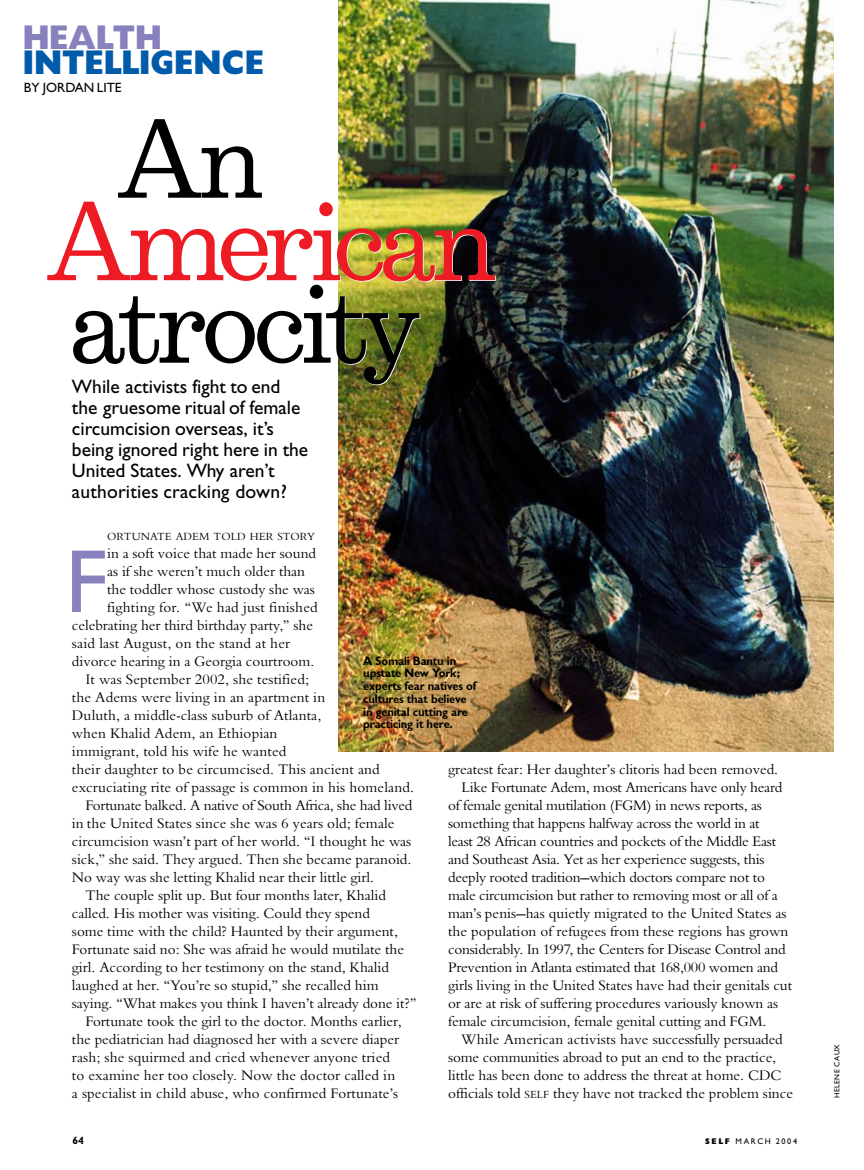
<style>
.page{position:relative;width:864px;height:1170px;background:#fff}
.page>*{position:absolute;margin:0;border:0;box-sizing:border-box;transform-origin:0 0}
.t1{font:102px "Self Belizio";letter-spacing:-.06em;color:#000}
.t2{font:102px "Self Belizio";letter-spacing:-.065em;color:#ed1c24}
.t3{font:90px "Gill Alt One";color:#8781bd}
.t4{font:800 34.5px "Gill Sans";letter-spacing:-.015em;color:#005bab;scale:.9 1}
.t5{font:800 34.5px "Gill Sans";letter-spacing:-.015em;color:#8781bd;scale:.9 1}
.t6{font:19.5px/21px "Gill Alt One";color:#000}
.t7{font:14.25px "Bembo L Rmn";color:#000}
.t8{font:13.5px "Gill Alt One";color:#000}
.t9{font:12.75px/12.8px "Gill Sans Bld";letter-spacing:-.015em;color:#000}
.t10{font:10.65px "Bembo L Rmn";letter-spacing:.005em;color:#000}
.t11{font:700 10.5px "Gill Alt One";color:#000}
.t12{font:8.25px "Gill Alt One";letter-spacing:.2em;color:#000}
.t13{font:7.5px "Gill Alt One";letter-spacing:.075em;color:#000}
.s1{font-size:10.65px}
.s2{font-family:"Gill Sans";font-weight:800}
</style>
<div class="page">
<img style="left:339px;top:0;width:494px;height:752px">
<h3 class="t5" style="left:22px;top:17px;width:157px">HEALTH</h3>
<h3 class="t4" style="left:23px;top:42px;width:266px">INTELLIGENCE</h3>
<p class="t8" style="left:24px;top:80px;width:99px">By Jordan Lite</p>
<h1 class="t1" style="left:117px;top:97px;width:148px">An</h1>
<h1 class="t2" style="left:46px;top:179px;width:452px">American</h1>
<h1 class="t1" style="left:69px;top:262px;width:353px">atrocity</h1>
<h3 class="t6" style="left:72px;top:376px;width:238px">While activists fight to end the gruesome ritual of female circumcision overseas, it’s being ignored right here in the<br>United States. Why aren’t authorities cracking down?</h3>
<p class="t10" style="left:107px;top:529px;width:210px">ORTUNATE ADEM TOLD HER STORY</p>
<p class="t7" style="left:107px;top:544px;width:211px">in a soft voice that made her sound</p>
<p class="t7" style="left:107px;top:562px;width:200px">as if she weren’t much older than</p>
<p class="t7" style="left:107px;top:580px;width:209px">the toddler whose custody she was</p>
<p class="t7" style="left:107px;top:598px;width:212px">fighting for. “We had just finished</p>
<p class="t7" style="left:72px;top:616px;width:243px">celebrating her third birthday party,” she</p>
<p class="t7" style="left:72px;top:634px;width:220px">said last August, on the stand at her</p>
<p class="t7" style="left:72px;top:652px;width:244px">divorce hearing in a Georgia courtroom.</p>
<p class="t7" style="left:85px;top:670px;width:225px">It was September 2002, she testified;</p>
<p class="t7" style="left:72px;top:688px;width:255px">the Adems were living in an apartment in</p>
<p class="t7" style="left:72px;top:706px;width:251px">Duluth, a middle-class suburb of Atlanta,</p>
<p class="t7" style="left:72px;top:724px;width:207px">when Khalid Adem, an Ethiopian</p>
<p class="t7" style="left:72px;top:742px;width:216px">immigrant, told his wife he wanted</p>
<p class="t7" style="left:72px;top:760px;width:309px">their daughter to be circumcised. This ancient and</p>
<p class="t7" style="left:72px;top:778px;width:344px">excruciating rite of passage is common in his homeland.</p>
<p class="t7" style="left:85px;top:796px;width:329px">Fortunate balked. A native of South Africa, she had lived</p>
<p class="t7" style="left:72px;top:814px;width:324px">in the United States since she was 6 years old; female</p>
<p class="t7" style="left:72px;top:832px;width:341px">circumcision wasn’t part of her world. “I thought he was</p>
<p class="t7" style="left:72px;top:850px;width:341px">sick,” she said. They argued. Then she became paranoid.</p>
<p class="t7" style="left:72px;top:868px;width:304px">No way was she letting Khalid near their little girl.</p>
<p class="t7" style="left:85px;top:886px;width:302px">The couple split up. But four months later, Khalid</p>
<p class="t7" style="left:72px;top:904px;width:300px">called. His mother was visiting. Could they spend</p>
<p class="t7" style="left:72px;top:922px;width:328px">some time with the child? Haunted by their argument,</p>
<p class="t7" style="left:72px;top:940px;width:334px">Fortunate said no: She was afraid he would mutilate the</p>
<p class="t7" style="left:72px;top:958px;width:319px">girl. According to her testimony on the stand, Khalid</p>
<p class="t7" style="left:72px;top:976px;width:308px">laughed at her. “You’re so stupid,” she recalled him</p>
<p class="t7" style="left:72px;top:994px;width:346px">saying. “What makes you think I haven’t already done it?”</p>
<p class="t7" style="left:85px;top:1012px;width:318px">Fortunate took the girl to the doctor. Months earlier,</p>
<p class="t7" style="left:72px;top:1030px;width:329px">the pediatrician had diagnosed her with a severe diaper</p>
<p class="t7" style="left:72px;top:1048px;width:320px">rash; she squirmed and cried whenever anyone tried</p>
<p class="t7" style="left:72px;top:1066px;width:325px">to examine her too closely. Now the doctor called in</p>
<p class="t7" style="left:72px;top:1084px;width:328px">a specialist in child abuse, who confirmed Fortunate’s</p>
<h2 class="t3" style="left:65px;top:530px;width:44px">F</h2>
<p class="t9" style="left:363px;top:655px;width:115px">A Somali Bantu in upstate New York; experts fear natives of cultures that believe in genital cutting are practicing it here.</p>
<p class="t7" style="left:448px;top:760px;width:332px">greatest fear: Her daughter’s clitoris had been removed.</p>
<p class="t7" style="left:462px;top:778px;width:322px">Like Fortunate Adem, most Americans have only heard</p>
<p class="t7" style="left:448px;top:796px;width:315px">of female genital mutilation (FGM) in news reports, as</p>
<p class="t7" style="left:448px;top:814px;width:313px">something that happens halfway across the world in at</p>
<p class="t7" style="left:448px;top:832px;width:330px">least 28 African countries and pockets of the Middle East</p>
<p class="t7" style="left:448px;top:850px;width:318px">and Southeast Asia. Yet as her experience suggests, this</p>
<p class="t7" style="left:448px;top:868px;width:318px">deeply rooted tradition—which doctors compare not to</p>
<p class="t7" style="left:448px;top:886px;width:331px">male circumcision but rather to removing most or all of a</p>
<p class="t7" style="left:448px;top:904px;width:340px">man’s penis—has quietly migrated to the United States as</p>
<p class="t7" style="left:448px;top:922px;width:342px">the population of refugees from these regions has grown</p>
<p class="t7" style="left:448px;top:940px;width:339px">considerably. In 1997, the Centers for Disease Control and</p>
<p class="t7" style="left:448px;top:958px;width:332px">Prevention in Atlanta estimated that 168,000 women and</p>
<p class="t7" style="left:448px;top:976px;width:346px">girls living in the United States have had their genitals cut</p>
<p class="t7" style="left:448px;top:994px;width:332px">or are at risk of suffering procedures variously known as</p>
<p class="t7" style="left:448px;top:1012px;width:320px">female circumcision, female genital cutting and FGM.</p>
<p class="t7" style="left:462px;top:1030px;width:323px">While American activists have successfully persuaded</p>
<p class="t7" style="left:448px;top:1048px;width:330px">some communities abroad to put an end to the practice,</p>
<p class="t7" style="left:448px;top:1066px;width:335px">little has been done to address the threat at home. CDC</p>
<p class="t7" style="left:448px;top:1084px;width:346px">officials told <span class="s1">SELF</span> they have not tracked the problem since</p>
<p class="t11" style="left:72px;top:1135px;width:13px">64</p>
<p class="t12" style="left:705px;top:1137px;width:60px"><span class="s2">SELF</span> march</p>
<p class="t12" style="left:776px;top:1137px;width:23px">2004</p>
<p class="t13" style="left:833px;top:1098px;width:56px;rotate:-90deg">Helene Caux</p>
</div>
